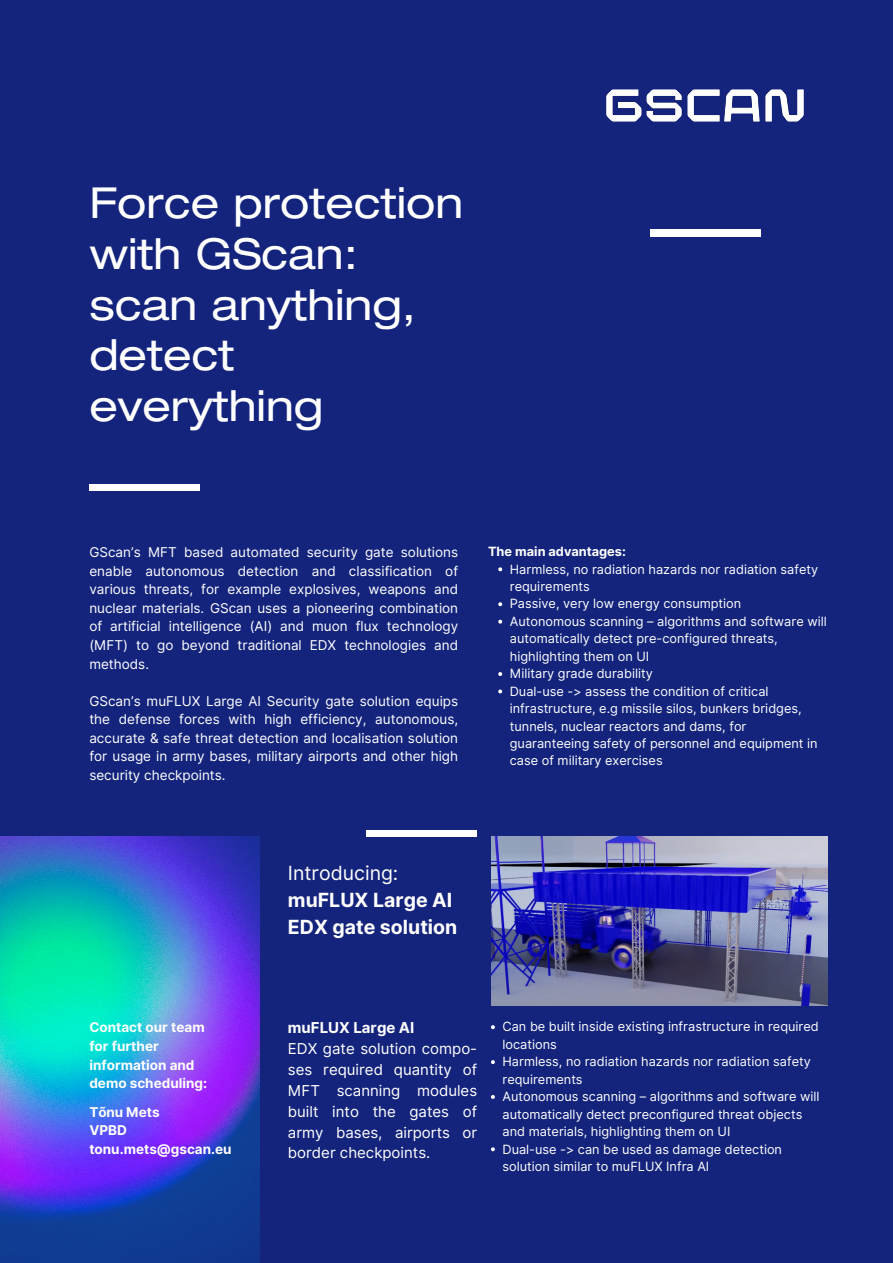
<style>
.page{position:relative;width:893px;height:1263px;background:#14247c}
.page>*{position:absolute;margin:0;border:0;box-sizing:border-box;transform-origin:0 0}
.t1{font:42.75px/50.6px "Helvetica Neue Ext 55 Roman";color:#fff}
.t2{font:700 19.5px "Inter";color:#fff}
.t3{font:19.5px "Inter";color:#fff}
.t4{font:15px/20.9px "Inter";color:#fff;text-align:justify}
.t5{font:700 15px "Inter";color:#fff}
.t6{font:13.5px/18.6px "Inter";color:#fff;text-align:justify}
.t7{font:700 13.5px/18.6px "Inter";color:#fff}
.t8{font:12.75px/17.5px "Inter";color:#fff}
.t9{font:700 12.75px "Inter";color:#fff}
</style>
<div class="page">
<div style="left:89px;top:484px;width:111px;height:7px;background:#fff"></div>
<div style="left:650px;top:229px;width:110px;height:8px;background:#fff"></div>
<img style="left:606px;top:89px;width:198px;height:33px">
<img style="left:0;top:837px;width:259px;height:426px">
<img style="left:491px;top:837px;width:336px;height:169px">
<svg style="left:491px;top:1025px;width:4px;height:4px"></svg>
<svg style="left:491px;top:1060px;width:4px;height:4px"></svg>
<svg style="left:491px;top:1095px;width:4px;height:4px"></svg>
<svg style="left:491px;top:1147px;width:4px;height:4px"></svg>
<svg style="left:498px;top:567px;width:4px;height:4px"></svg>
<svg style="left:498px;top:602px;width:4px;height:4px"></svg>
<svg style="left:498px;top:620px;width:4px;height:4px"></svg>
<svg style="left:498px;top:672px;width:4px;height:4px"></svg>
<svg style="left:498px;top:689px;width:4px;height:4px"></svg>
<div style="left:366px;top:830px;width:111px;height:7px;background:#fff"></div>
<p class="t1" style="left:89px;top:177px;width:375px">Force protection with GScan:</p>
<p class="t1" style="left:89px;top:278px;width:328px">scan anything,</p>
<p class="t1" style="left:89px;top:329px;width:235px">detect everything</p>
<p class="t6" style="left:89px;top:543px;width:370px">GScan’s MFT based automated security gate solutions enable autonomous detection and classification of various threats, for example explosives, weapons and nuclear materials. GScan uses a pioneering combination of artificial intelligence (AI) and muon flux technology (MFT) to go beyond traditional EDX technologies and methods.</p>
<p class="t6" style="left:89px;top:691px;width:370px">GScan’s muFLUX Large AI Security gate solution equips the defense forces with high efficiency, autonomous, accurate &amp; safe threat detection and localisation solution for usage in army bases, military airports and other high security checkpoints.</p>
<p class="t9" style="left:488px;top:544px;width:139px">The main advantages:</p>
<p class="t8" style="left:510px;top:560px;width:310px">Harmless, no radiation hazards nor radiation safety requirements</p>
<p class="t8" style="left:510px;top:595px;width:233px">Passive, very low energy consumption</p>
<p class="t8" style="left:510px;top:612px;width:318px">Autonomous scanning – algorithms and software will automatically detect pre-configured threats, highlighting them on UI</p>
<p class="t8" style="left:510px;top:665px;width:144px">Military grade durability</p>
<p class="t8" style="left:510px;top:682px;width:309px">Dual-use -&gt; assess the condition of critical infrastructure, e.g missile silos, bunkers bridges, tunnels, nuclear reactors and dams, for guaranteeing safety of personnel and equipment in case of military exercises</p>
<p class="t3" style="left:288px;top:862px;width:112px">Introducing:</p>
<p class="t2" style="left:288px;top:889px;width:166px">muFLUX Large AI</p>
<p class="t2" style="left:288px;top:916px;width:171px">EDX gate solution</p>
<p class="t7" style="left:89px;top:1018px;width:119px">Contact our team for further information and demo scheduling:</p>
<p class="t7" style="left:89px;top:1103px;width:72px">Tõnu Mets</p>
<p class="t7" style="left:89px;top:1121px;width:144px">VPBD tonu.mets@gscan.eu</p>
<p class="t5" style="left:288px;top:1019px;width:128px">muFLUX Large AI</p>
<p class="t4" style="left:288px;top:1038px;width:191px">EDX gate solution compo&shy;ses required quantity of MFT scanning modules built into the gates of army bases, airports or border checkpoints.</p>
<p class="t8" style="left:502px;top:1018px;width:318px">Can be built inside existing infrastructure in required locations</p>
<p class="t8" style="left:502px;top:1053px;width:310px">Harmless, no radiation hazards nor radiation safety requirements</p>
<p class="t8" style="left:502px;top:1088px;width:318px">Autonomous scanning – algorithms and software will automatically detect preconfigured threat objects and materials, highlighting them on UI</p>
<p class="t8" style="left:502px;top:1140px;width:281px">Dual-use -&gt; can be used as damage detection solution similar to muFLUX Infra AI</p>
</div>
